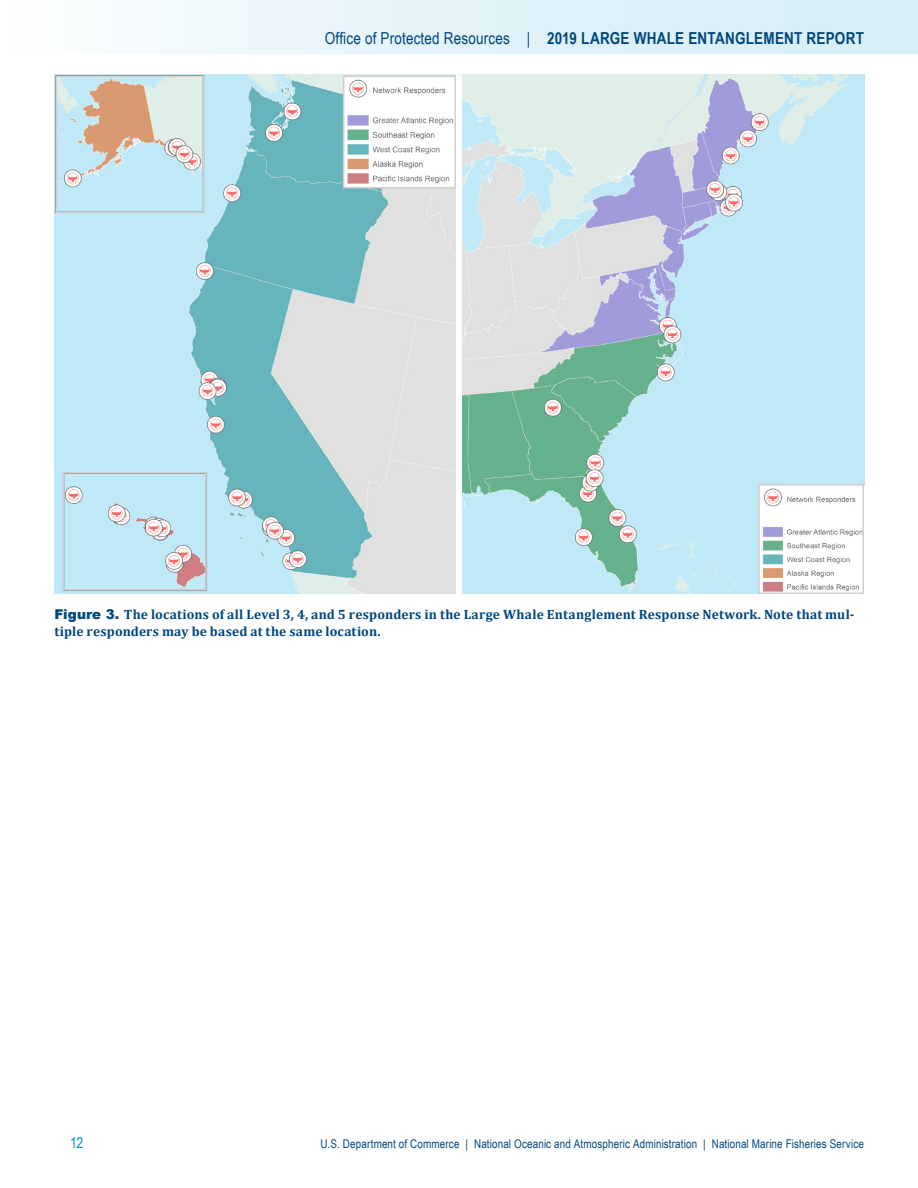
<style>
.page{position:relative;width:918px;height:1188px;background:#fff}
.page>*{position:absolute;margin:0;border:0;box-sizing:border-box;transform-origin:0 0}
.t1{font:700 16.5px "Arial Narrow";letter-spacing:.015em;color:#00467f}
.t2{font:15px "Arial Narrow";color:#0093d0}
.FIGURE_CAPTION__9_11{font:700 13.5px/16.5px "Cambria";letter-spacing:.01em;color:#00467f}
.t3{font:12px "Arial Narrow";letter-spacing:.01em;color:#00467f}
.s1{font-weight:400}
.s2{font-family:"Arial";font-weight:900}
</style>
<div class="page">
<div style="left:0;top:0;width:918px;height:54px;background:linear-gradient(to right,#fafcfe,#d3ecf7)"></div>
<img style="left:54px;top:74px;width:402px;height:520px">
<img style="left:462px;top:74px;width:402px;height:520px">
<div style="left:758px;top:484px;width:106px;height:110px;border:2px solid #d0d0d0"></div>
<div style="left:343px;top:76px;width:113px;height:112px;border:2px solid #d0d0d0"></div>
<div style="left:56px;top:76px;width:148px;height:137px;border:2px solid #d0d0d0"></div>
<div style="left:63px;top:472px;width:144px;height:119px;border:2px solid #d0d0d0"></div>
<p class="t1" style="left:325px;top:26px;width:541px"><span class="s1">Office of Protected Resources |</span> 2019 LARGE WHALE ENTANGLEMENT REPORT</p>
<p class="FIGURE_CAPTION__9_11" style="left:54px;top:606px;width:802px"><span class="s2">Figure 3.</span> The locations of all Level 3, 4, and 5 responders in the Large Whale Entanglement Response Network. Note that mul&shy;tiple responders may be based at the same location.</p>
<p class="t2" style="left:70px;top:1131px;width:15px">12</p>
<p class="t3" style="left:321px;top:1134px;width:545px">U.S. Department of Commerce | National Oceanic and Atmospheric Administration | National Marine Fisheries Service</p>
</div>
